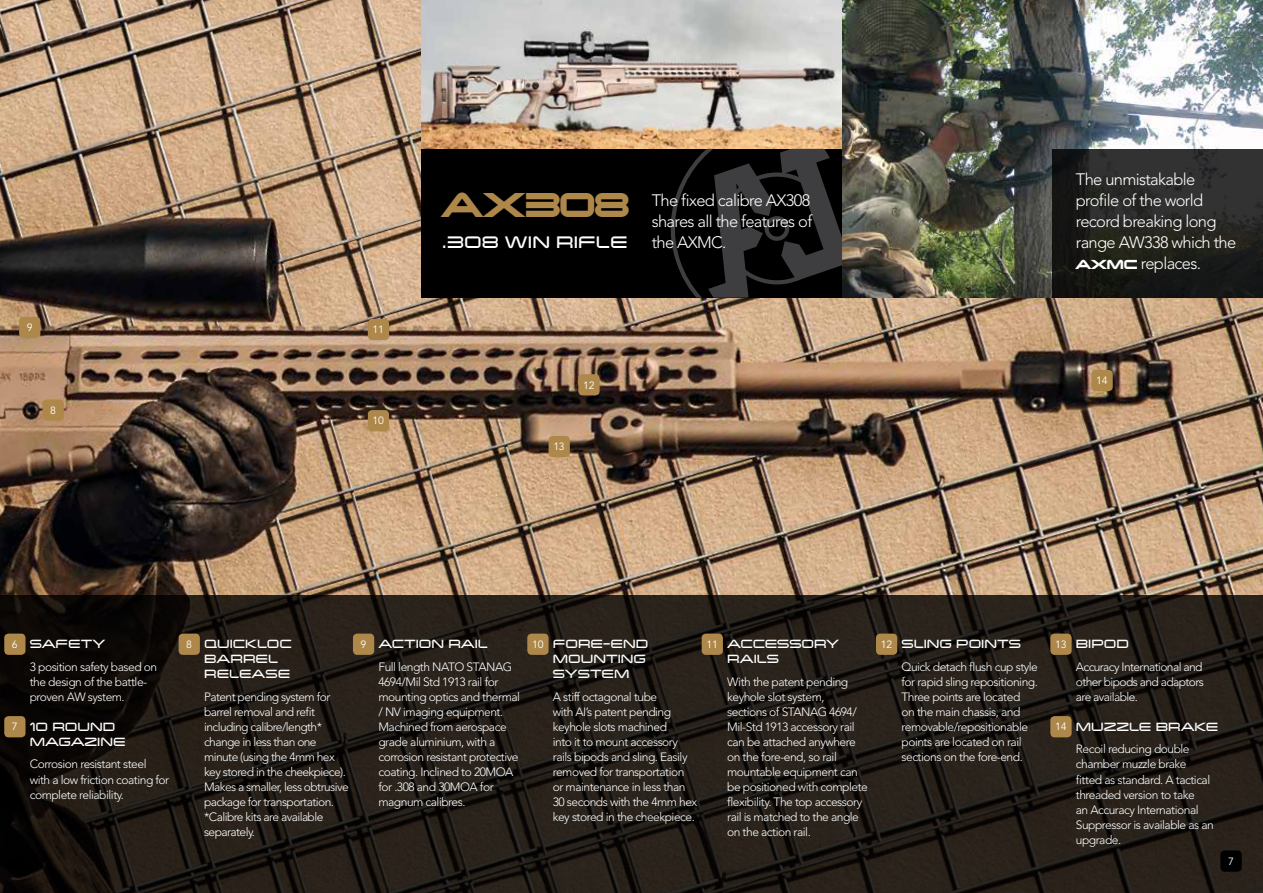
<style>
.page{position:relative;width:1263px;height:893px;background:#fff}
.page>*{position:absolute;margin:0;border:0;box-sizing:border-box;transform-origin:0 0}
.t1{font:700 43.5px "Changeling Neo";letter-spacing:-.015em;color:#ad884a}
.t2{font:21px "Changeling Neo";letter-spacing:.005em;color:#fff}
.t3{font:300 16.5px/21px "Avenir";letter-spacing:-.04em;color:#fff}
.t4{font:15px/15px "Changeling Neo";color:#fff}
.t5{font:300 12px/15px "Avenir";letter-spacing:-.04em;color:#fff}
.t6{font:10.5px "Avenir";letter-spacing:-.02em;color:#fff}
.s1{font-family:"Changeling Neo";font-weight:700}
.s2{font-family:"Avenir";font-size:10.5px}
</style>
<div class="page">
<img style="left:0;top:0;width:1263px;height:595px">
<svg style="left:0;top:595px;width:1263px;height:298px;background:#1f1a14"></svg>
<img style="left:421px;top:0;width:421px;height:149px">
<div style="left:421px;top:149px;width:421px;height:149px;background:#000"></div>
<div style="left:578px;top:374px;width:22px;height:21px;background:#ad884a;border-radius:4px"></div>
<div style="left:549px;top:436px;width:21px;height:21px;background:#ad884a;border-radius:4px"></div>
<div style="left:368px;top:319px;width:21px;height:21px;background:#ad884a;border-radius:4px"></div>
<div style="left:368px;top:410px;width:21px;height:21px;background:#ad884a;border-radius:4px"></div>
<div style="left:43px;top:399px;width:21px;height:22px;background:#ad884a;border-radius:4px"></div>
<div style="left:19px;top:317px;width:21px;height:21px;background:#ad884a;border-radius:4px"></div>
<div style="left:1091px;top:370px;width:22px;height:21px;background:#ad884a;border-radius:4px"></div>
<img style="left:842px;top:0;width:421px;height:298px">
<svg style="left:1052px;top:149px;width:211px;height:149px;background:#222320"></svg>
<div style="left:1220px;top:850px;width:22px;height:22px;background:#000;border-radius:4px"></div>
<div style="left:4px;top:634px;width:22px;height:21px;background:#ad884a;border-radius:4px"></div>
<div style="left:4px;top:716px;width:22px;height:21px;background:#ad884a;border-radius:4px"></div>
<div style="left:179px;top:634px;width:21px;height:21px;background:#ad884a;border-radius:4px"></div>
<div style="left:353px;top:634px;width:21px;height:21px;background:#ad884a;border-radius:4px"></div>
<div style="left:527px;top:634px;width:22px;height:21px;background:#ad884a;border-radius:4px"></div>
<div style="left:702px;top:634px;width:21px;height:21px;background:#ad884a;border-radius:4px"></div>
<div style="left:1050px;top:634px;width:21px;height:21px;background:#ad884a;border-radius:4px"></div>
<div style="left:1050px;top:716px;width:21px;height:21px;background:#ad884a;border-radius:4px"></div>
<div style="left:876px;top:634px;width:21px;height:21px;background:#ad884a;border-radius:4px"></div>
<svg style="left:670px;top:149px;width:172px;height:149px"></svg>
<p class="t6" style="left:27px;top:321px;width:7px">9</p>
<p class="t6" style="left:50px;top:404px;width:7px">8</p>
<p class="t6" style="left:373px;top:324px;width:13px">11</p>
<p class="t6" style="left:373px;top:415px;width:13px">10</p>
<h1 class="t1" style="left:442px;top:176px;width:188px">AX308</h1>
<h2 class="t2" style="left:442px;top:229px;width:187px">.308 WIN RIFLE</h2>
<h3 class="t3" style="left:652px;top:190px;width:162px;text-align:justify">The fixed calibre AX308 shares all the features of the AXMC.</h3>
<p class="t6" style="left:583px;top:379px;width:13px">12</p>
<p class="t6" style="left:553px;top:441px;width:13px">13</p>
<h3 class="t3" style="left:1076px;top:169px;width:162px">The unmistakable profile of the world record breaking long range AW338 which the<br><span class="s1">AXMC</span> replaces.</h3>
<p class="t6" style="left:1096px;top:375px;width:13px">14</p>
<p class="t4" style="left:12px;top:636px;width:95px"><span class="s2">6</span> SAFETY</p>
<p class="t5" style="left:30px;top:659px;width:129px">3 position safety based on the design of the battle&shy;proven AW system.</p>
<p class="t4" style="left:30px;top:718px;width:97px;text-indent:-18px"><span class="s2">7</span> 10 ROUND<br>MAGAZINE</p>
<p class="t5" style="left:30px;top:757px;width:141px">Corrosion resistant steel with a low friction coating for complete reliability.</p>
<p class="t4" style="left:204px;top:636px;width:89px;text-indent:-18px"><span class="s2">8</span> QUICKLOC<br>BARREL<br>RELEASE</p>
<p class="t5" style="left:204px;top:689px;width:146px">Patent pending system for barrel removal and refit including calibre/length* change in less than one minute (using the 4mm hex key stored in the cheekpiece).<br>Makes a smaller, less obtrusive package for transportation. *Calibre kits are available separately.</p>
<p class="t4" style="left:360px;top:636px;width:129px"><span class="s2">9</span> ACTION RAIL</p>
<p class="t5" style="left:378px;top:659px;width:143px">Full length NATO STANAG<br>4694/Mil Std 1913 rail for mounting optics and thermal / NV imaging equipment.<br>Machined from aerospace grade aluminium, with a corrosion resistant protective coating. Inclined to 20MOA for .308 and 30MOA for magnum calibres.</p>
<p class="t4" style="left:553px;top:636px;width:97px;text-indent:-21px"><span class="s2">10</span> FORE-END<br>MOUNTING<br>SYSTEM</p>
<p class="t5" style="left:553px;top:689px;width:146px">A stiff octagonal tube<br>with AI’s patent pending keyhole slots machined<br>into it to mount accessory rails bipods and sling. Easily removed for transportation or maintenance in less than<br>30 seconds with the 4mm hex key stored in the cheekpiece.</p>
<p class="t4" style="left:727px;top:636px;width:113px;text-indent:-21px"><span class="s2">11</span> ACCESSORY<br>RAILS</p>
<p class="t5" style="left:727px;top:674px;width:142px">With the patent pending keyhole slot system,<br>sections of STANAG 4694/<br>Mil-Std 1913 accessory rail can be attached anywhere on the fore-end, so rail mountable equipment can be positioned with complete flexibility. The top accessory rail is matched to the angle on the action rail.</p>
<p class="t4" style="left:881px;top:636px;width:142px"><span class="s2">12</span> SLING POINTS</p>
<p class="t5" style="left:901px;top:659px;width:138px">Quick detach flush cup style for rapid sling repositioning.<br>Three points are located<br>on the main chassis, and removable/repositionable points are located on rail sections on the fore-end.</p>
<p class="t4" style="left:1055px;top:636px;width:75px"><span class="s2">13</span> BIPOD</p>
<p class="t5" style="left:1076px;top:659px;width:130px">Accuracy International and other bipods and adaptors are available.</p>
<p class="t4" style="left:1055px;top:718px;width:165px"><span class="s2">14</span> MUZZLE BRAKE</p>
<p class="t5" style="left:1076px;top:742px;width:139px">Recoil reducing double chamber muzzle brake fitted as standard. A tactical threaded version to take<br>an Accuracy International<br>Suppressor is available as an upgrade.</p>
<p class="t6" style="left:1228px;top:855px;width:7px">7</p>
</div>
